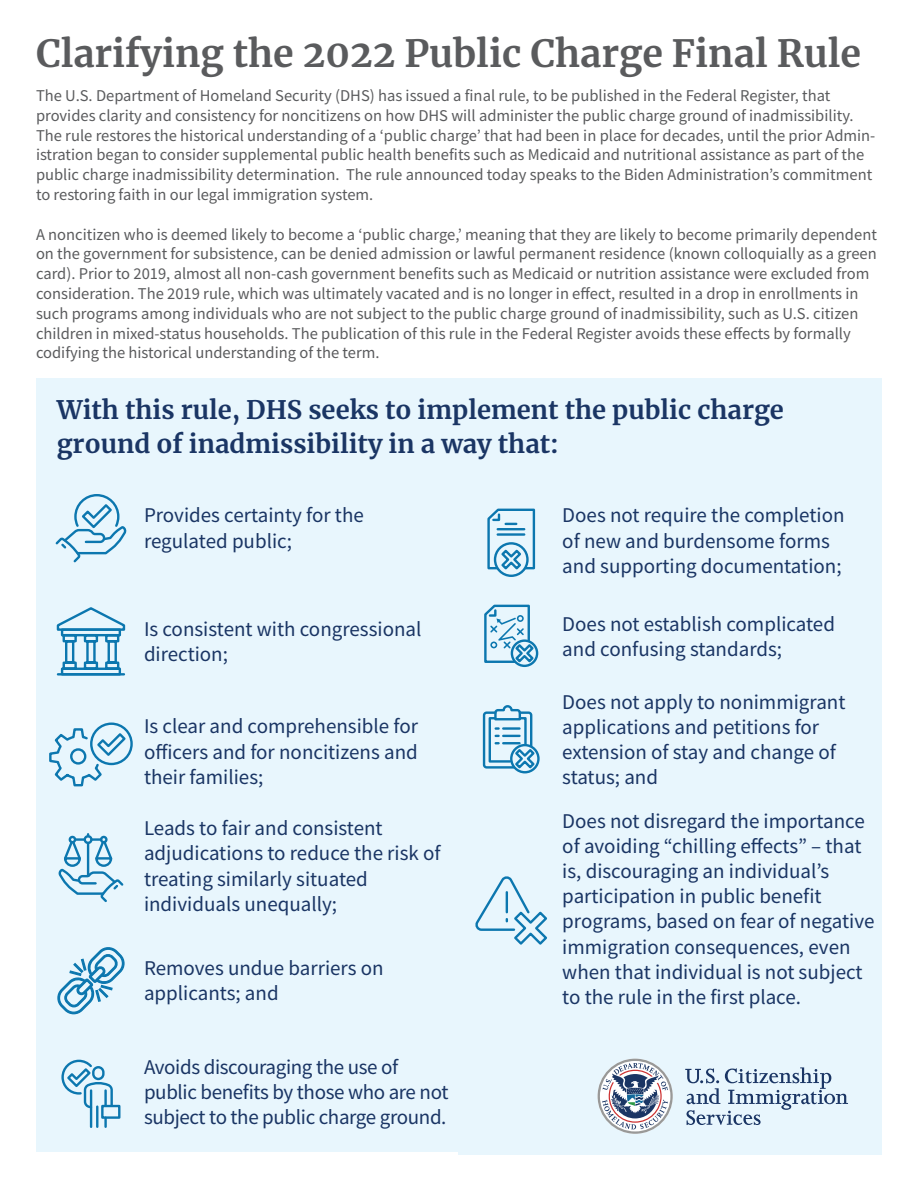
<style>
.page{position:relative;width:918px;height:1188px;background:#fff}
.page>*{position:absolute;margin:0;border:0;box-sizing:border-box;transform-origin:0 0}
.t1{font:700 37.5px "Merriweather";color:#5a5b5d}
.t2{font:700 25.5px/34.5px "Merriweather";color:#1a3564}
.t3{font:21px/25.2px "Source Sans Pro";color:#1a3564}
.t4{font:16.5px/19.8px "Source Sans Pro";color:#5a5b5d}
</style>
<div class="page">
<div style="left:36px;top:379px;width:424px;height:773px;background:#e8f6fd"></div>
<div style="left:458px;top:379px;width:424px;height:776px;background:#e8f6fd"></div>
<svg style="left:55px;top:494px;width:72px;height:69px"></svg>
<svg style="left:56px;top:607px;width:70px;height:69px"></svg>
<hr style="left:58px;top:673px;width:66px;height:3px;background:#0c77af">
<svg style="left:49px;top:727px;width:79px;height:60px"></svg>
<div style="left:70px;top:748px;width:16px;height:17px;border:2px solid #0c77af;border-radius:50%"></div>
<div style="left:90px;top:723px;width:43px;height:42px;border:2px solid #0c77af;border-radius:50%"></div>
<svg style="left:58px;top:834px;width:66px;height:69px"></svg>
<svg style="left:57px;top:947px;width:68px;height:68px"></svg>
<hr style="left:96px;top:1107px;width:2px;height:20px;background:#0c77af">
<hr style="left:90px;top:1091px;width:2px;height:36px;background:#0c77af">
<svg style="left:104px;top:1119px;width:3px;height:8px"></svg>
<svg style="left:61px;top:1059px;width:53px;height:51px"></svg>
<div style="left:101px;top:1105px;width:19px;height:14px;border:2px solid #0c77af"></div>
<div style="left:92px;top:1066px;width:13px;height:14px;border:2px solid #0c77af;border-radius:5px"></div>
<svg style="left:495px;top:543px;width:32px;height:33px"></svg>
<div style="left:494px;top:542px;width:35px;height:35px;border:2px solid #0c77af;border-radius:50%"></div>
<svg style="left:487px;top:508px;width:49px;height:64px"></svg>
<div style="left:511px;top:639px;width:27px;height:28px;border:2px solid #0c77af;border-radius:50%"></div>
<svg style="left:484px;top:604px;width:52px;height:61px"></svg>
<div style="left:510px;top:744px;width:30px;height:29px;border:2px solid #0c77af;border-radius:50%"></div>
<svg style="left:482px;top:705px;width:55px;height:66px"></svg>
<svg style="left:475px;top:877px;width:72px;height:68px"></svg>
<svg style="left:685px;top:1067px;width:163px;height:58px"></svg>
<svg style="left:598px;top:1059px;width:75px;height:75px"></svg>
<h1 class="t1" style="left:36px;top:27px;width:827px">Clarifying the 2022 Public Charge Final Rule</h1>
<p class="t4" style="left:36px;top:85px;width:841px">The U.S. Department of Homeland Security (DHS) has issued a final rule, to be published in the Federal Register, that provides clarity and consistency for noncitizens on how DHS will administer the public charge ground of inadmissibility.<br>The rule restores the historical understanding of a ‘public charge’ that had been in place for decades, until the prior Admin&shy;istration began to consider supplemental public health benefits such as Medicaid and nutritional assistance as part of the public charge inadmissibility determination. The rule announced today speaks to the Biden Administration’s commitment to restoring faith in our legal immigration system.</p>
<p class="t4" style="left:36px;top:224px;width:842px">A noncitizen who is deemed likely to become a ‘public charge,’ meaning that they are likely to become primarily dependent on the government for subsistence, can be denied admission or lawful permanent residence (known colloquially as a green card). Prior to 2019, almost all non-cash government benefits such as Medicaid or nutrition assistance were excluded from consideration. The 2019 rule, which was ultimately vacated and is no longer in e˜ect, resulted in a drop in enrollments in such programs among individuals who are not subject to the public charge ground of inadmissibility, such as U.S. citizen children in mixed-status households. The publication of this rule in the Federal Register avoids these e˜ects by formally codifying the historical understanding of the term.</p>
<h2 class="t2" style="left:57px;top:392px;width:729px">With this rule, DHS seeks to implement the public charge ground of inadmissibility in a way that:</h2>
<p class="t3" style="left:144px;top:503px;width:221px">Provides certainty for the regulated public;</p>
<p class="t3" style="left:144px;top:616px;width:279px">Is consistent with congressional direction;</p>
<p class="t3" style="left:144px;top:714px;width:276px;text-align:justify">Is clear and comprehensible for o˜icers and for noncitizens and their families;</p>
<p class="t3" style="left:144px;top:815px;width:298px">Leads to fair and consistent adjudications to reduce the risk of treating similarly situated individuals unequally;</p>
<p class="t3" style="left:144px;top:955px;width:241px">Removes undue barriers on applicants; and</p>
<p class="t3" style="left:144px;top:1054px;width:306px">Avoids discouraging the use of public benefits by those who are not subject to the public charge ground.</p>
<p class="t3" style="left:562px;top:503px;width:284px">Does not require the completion of new and burdensome forms and supporting documentation;</p>
<p class="t3" style="left:562px;top:611px;width:274px">Does not establish complicated and confusing standards;</p>
<p class="t3" style="left:562px;top:689px;width:285px">Does not apply to nonimmigrant applications and petitions for extension of stay and change of status; and</p>
<p class="t3" style="left:562px;top:808px;width:314px">Does not disregard the importance of avoiding “chilling e˜ects” – that is, discouraging an individual’s participation in public benefit programs, based on fear of negative immigration consequences, even when that individual is not subject to the rule in the first place.</p>
</div>
